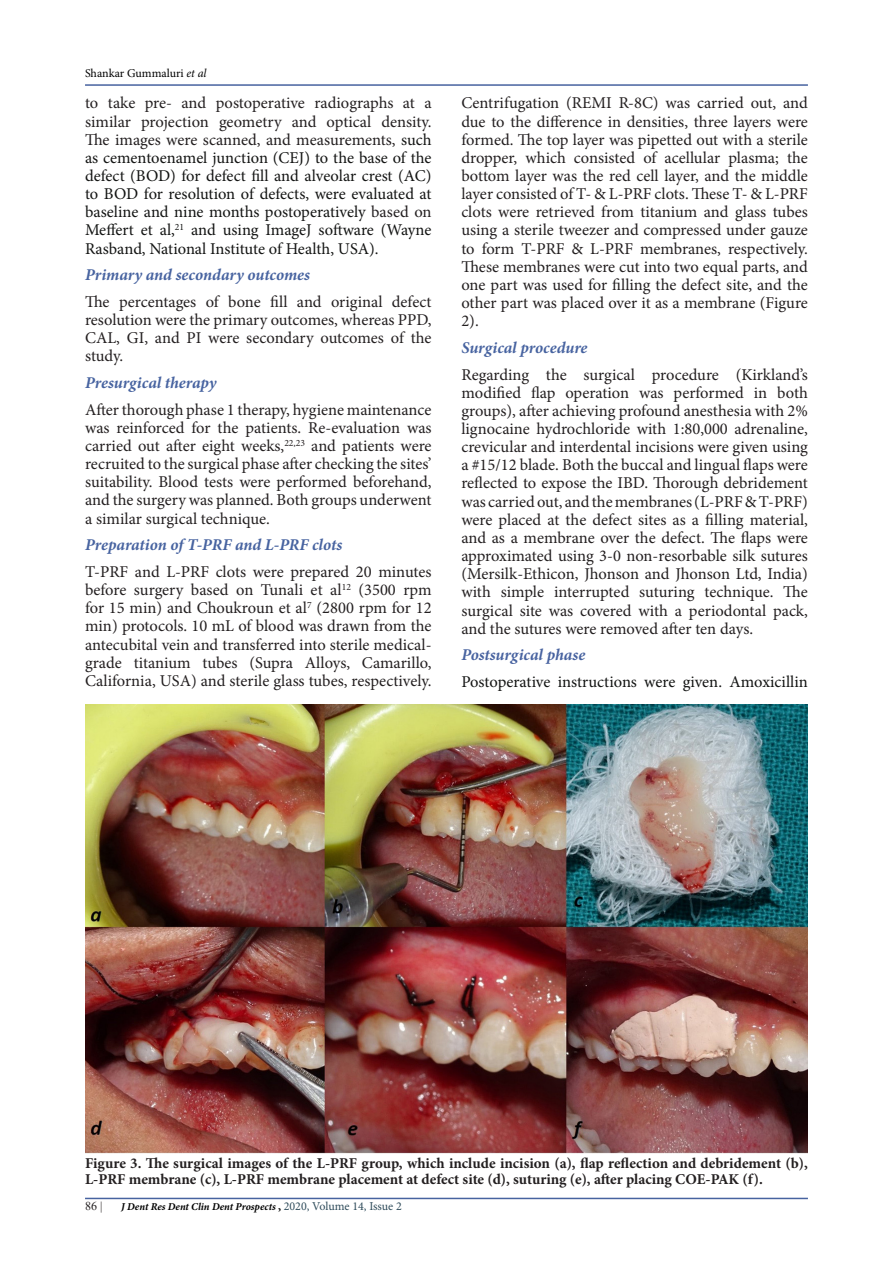
<style>
.page{position:relative;width:893px;height:1263px;background:#fff}
.page>*{position:absolute;margin:0;border:0;box-sizing:border-box;transform-origin:0 0}
.t1{font:16.5px/18.1px "Minion Pro";color:#231f20}
.t2{font:16.5px/18.1px "Minion Pro";letter-spacing:-.005em;color:#131413}
.t3{font:italic 700 16.5px "Minion Pro";letter-spacing:-.005em;color:#4763a0}
.t4{font:italic 700 16.5px "Minion Pro";letter-spacing:-.005em;color:#4863a0}
.t5{font:700 15px/16.5px "Minion Pro";color:#231f20}
.t6{font:12px "Minion Pro";letter-spacing:-.005em;color:#2e4b5a}
.t7{font:12px "Minion Pro";color:#000}
.t8{font:12px "Times New Roman";color:#231f20}
.t9{font:italic 700 10.5px "Minion Pro";color:#000}
.t10{font:9.6px "Minion Pro";color:#231f20}
.t11{font:9.6px "Minion Pro";color:#131413}
.s1{font-style:italic}
.s2{color:#131413}
.s3{color:#231f20}
.s4{font-size:16.5px}
.s5{font-weight:700;color:#000}
</style>
<div class="page">
<hr style="left:85px;top:84px;width:723px;height:2px;background:#4763a0">
<hr style="left:85px;top:1198px;width:723px;height:1px;background:#4763a0">
<img style="left:85px;top:705px;width:723px;height:448px">
<p class="t7" style="left:85px;top:65px;width:123px">Shankar Gummaluri <span class="s1">et al</span></p>
<p class="t1" style="left:85px;top:94px;width:15px">to</p>
<p class="t1" style="left:108px;top:94px;width:29px">take</p>
<p class="t1" style="left:145px;top:94px;width:29px">pre-</p>
<p class="t1" style="left:182px;top:94px;width:26px">and</p>
<p class="t1" style="left:216px;top:94px;width:91px">postoperative</p>
<p class="t1" style="left:314px;top:94px;width:81px">radiographs</p>
<p class="t1" style="left:403px;top:94px;width:13px">at</p>
<p class="t1" style="left:424px;top:94px;width:9px">a</p>
<p class="t1" style="left:85px;top:112px;width:47px">similar</p>
<p class="t1" style="left:85px;top:130px;width:348px">The images were scanned, and measurements, <span class="s2">such</span></p>
<p class="t2" style="left:85px;top:149px;width:348px">as cementoenamel junction (CEJ) to the base of the</p>
<p class="t2" style="left:85px;top:167px;width:348px">defect (BOD) for defect fill and alveolar crest (AC(</p>
<p class="t2" style="left:85px;top:185px;width:348px">to BOD for resolution of defects, were evaluated at</p>
<p class="t2" style="left:85px;top:203px;width:348px">baseline and nine months postoperatively <span class="s3">based on</span></p>
<p class="t2" style="left:191px;top:221px;width:242px">and using ImageJ software (Wayne</p>
<p class="t1" style="left:292px;top:112px;width:26px">and</p>
<p class="t1" style="left:327px;top:112px;width:46px">optical</p>
<p class="t1" style="left:381px;top:112px;width:52px">density.</p>
<p class="t1" style="left:141px;top:112px;width:69px">projection</p>
<p class="t1" style="left:219px;top:112px;width:64px">geometry</p>
<p class="t2" style="left:85px;top:221px;width:295px">Meffert et al<br>Rasband, National Institute of Health, USA .(</p>
<p class="t3" style="left:85px;top:263px;width:227px">Primary and secondary outcomes</p>
<p class="t11" style="left:171px;top:220px;width:15px"><span class="s4">,</span>21</p>
<p class="t1" style="left:85px;top:293px;width:348px">The<br>resolution were the primary outcomes, whereas PPD,<br>CAL, GI, and PI were secondary outcomes of the study.</p>
<p class="t3" style="left:85px;top:371px;width:133px">Presurgical therapy</p>
<p class="t1" style="left:85px;top:400px;width:348px;text-align:right">After thorough phase 1 therapy, hygiene maintenance was reinforced for the patients. Re-evaluation was and patients were</p>
<p class="t1" style="left:206px;top:293px;width:15px">of</p>
<p class="t1" style="left:228px;top:293px;width:34px">bone</p>
<p class="t1" style="left:270px;top:293px;width:19px">fill</p>
<p class="t1" style="left:297px;top:293px;width:26px">and</p>
<p class="t1" style="left:331px;top:293px;width:53px">original</p>
<p class="t1" style="left:392px;top:293px;width:41px">defect</p>
<p class="t1" style="left:119px;top:293px;width:79px">percentages</p>
<p class="t1" style="left:85px;top:437px;width:348px">carried out after eight weeks<br>recruited to the surgical phase after checking the sites‘ suitability. Blood tests were performed beforehand, and the surgery was planned. Both groups underwent a similar surgical technique.</p>
<p class="t3" style="left:85px;top:533px;width:259px">Preparation of -T PRF and -L PRF clots</p>
<p class="t1" style="left:85px;top:563px;width:348px;text-align:right">-T PRF and -L PRF clots were prepared 20 minutes rpm</p>
<p class="t10" style="left:281px;top:436px;width:26px"><span class="s4">,</span>22,23</p>
<p class="t1" style="left:85px;top:581px;width:43px">before</p>
<p class="t1" style="left:191px;top:581px;width:39px">based</p>
<p class="t1" style="left:261px;top:581px;width:44px">Tunali</p>
<p class="t1" style="left:330px;top:581px;width:13px">al</p>
<p class="t1" style="left:358px;top:581px;width:39px">(3500</p>
<p class="t10" style="left:342px;top:580px;width:11px">12</p>
<p class="t1" style="left:311px;top:581px;width:14px">et</p>
<p class="t1" style="left:134px;top:581px;width:51px">surgery</p>
<p class="t1" style="left:236px;top:581px;width:19px">on</p>
<p class="t1" style="left:85px;top:599px;width:224px">for 15 min) and Choukroun et al</p>
<p class="t1" style="left:85px;top:599px;width:348px;text-align:right">(2800 rpm for 12<br>min) protocols. 10 mL of blood was drawn from the</p>
<p class="t1" style="left:362px;top:653px;width:71px">Camarillo,</p>
<p class="t10" style="left:307px;top:598px;width:6px">7</p>
<p class="t1" style="left:85px;top:635px;width:348px">antecubital vein and transferred into sterile medical-</p>
<p class="t1" style="left:85px;top:671px;width:348px">California, USA) and sterile glass tubes, respectively.</p>
<p class="t1" style="left:85px;top:653px;width:38px">grade</p>
<p class="t1" style="left:202px;top:653px;width:37px">tubes</p>
<p class="t1" style="left:305px;top:653px;width:47px">Alloys,</p>
<p class="t1" style="left:249px;top:653px;width:45px">(Supra</p>
<p class="t1" style="left:134px;top:653px;width:59px">titanium</p>
<p class="t1" style="left:461px;top:94px;width:348px;text-align:right">Centrifugation (REMI R-8C) was carried out, and due to the difference in densities, three layers were formed. The top layer was pipetted out with a sterile the</p>
<p class="t1" style="left:461px;top:149px;width:348px">dropper,<br>bottom layer was the red cell layer, and the middle layer consisted of -T &amp; -L PRF clots. These -T &amp; -L PRF clots were retrieved from titanium and glass tubes using a sterile tweezer and compressed under gauze to form -T PRF &amp; -L PRF membranes, respectively.<br>These membranes were cut into two equal parts, and one part was used for filling the defect site, and the other part was placed over it as a membrane (Figure<br>.(2</p>
<p class="t3" style="left:461px;top:336px;width:128px">Surgical procedure</p>
<p class="t1" style="left:736px;top:365px;width:74px">(Kirklands’</p>
<p class="t1" style="left:525px;top:149px;width:42px">which</p>
<p class="t1" style="left:574px;top:149px;width:63px">consisted</p>
<p class="t1" style="left:643px;top:149px;width:15px">of</p>
<p class="t1" style="left:665px;top:149px;width:57px">acellular</p>
<p class="t1" style="left:728px;top:149px;width:52px">plasma;</p>
<p class="t1" style="left:461px;top:365px;width:69px">Regarding</p>
<p class="t1" style="left:546px;top:365px;width:22px">the</p>
<p class="t1" style="left:583px;top:365px;width:53px">surgical</p>
<p class="t1" style="left:652px;top:365px;width:69px">procedure</p>
<p class="t1" style="left:461px;top:383px;width:61px">modified</p>
<p class="t1" style="left:461px;top:402px;width:348px">groups ,) after achieving profound anesthesia with 2%</p>
<p class="t1" style="left:461px;top:420px;width:348px">lignocaine hydrochloride with 1:80,000 adrenaline,</p>
<p class="t1" style="left:461px;top:438px;width:348px">crevicular and interdental incisions were given using</p>
<p class="t1" style="left:461px;top:456px;width:348px">a #15/12 blade. Both the buccal and lingual flaps were</p>
<p class="t1" style="left:461px;top:474px;width:348px">reflected to expose the IBD. Thorough debridement</p>
<p class="t1" style="left:461px;top:492px;width:348px">wascarriedout,andthemembranes -L( PRF&amp; -T PRF(</p>
<p class="t1" style="left:461px;top:510px;width:348px">were placed at the defect sites as a filling material,</p>
<p class="t1" style="left:461px;top:529px;width:348px">and as a membrane over the defect. The flaps were</p>
<p class="t1" style="left:461px;top:547px;width:348px">approximated using 3-0 non-resorbable silk sutures</p>
<p class="t1" style="left:461px;top:565px;width:348px">(Mersilk-Ethicon, Jhonson and Jhonson Ltd, India(</p>
<p class="t1" style="left:783px;top:583px;width:26px">The</p>
<p class="t1" style="left:531px;top:383px;width:26px">flap</p>
<p class="t1" style="left:673px;top:383px;width:72px">performed</p>
<p class="t1" style="left:777px;top:383px;width:32px">both</p>
<p class="t1" style="left:565px;top:383px;width:65px">operation</p>
<p class="t1" style="left:754px;top:383px;width:15px">in</p>
<p class="t1" style="left:639px;top:383px;width:26px">was</p>
<p class="t1" style="left:461px;top:583px;width:348px">with<br>surgical site was covered with a periodontal pack, and the sutures were removed after ten days.</p>
<p class="t4" style="left:461px;top:643px;width:126px">Postsurgical phase</p>
<p class="t2" style="left:461px;top:673px;width:348px">Postoperative instructions were given. Amoxicillin</p>
<p class="t1" style="left:501px;top:583px;width:45px">simple</p>
<p class="t1" style="left:554px;top:583px;width:77px">interrupted</p>
<p class="t1" style="left:704px;top:583px;width:70px">technique.</p>
<p class="t1" style="left:639px;top:583px;width:57px">suturing</p>
<p class="t5" style="left:85px;top:1154px;width:724px">Figure 3. The surgical images of the -L PRF group, which include incision ( ,)a flap reflection and debridement ( ,(b -L PRF membrane -L, )c( PRF membrane placement at defect site ,)d( suturing ,)e( after placing C O E - P A K .(f(</p>
<p class="t8" style="left:85px;top:1197px;width:19px">86|</p>
<p class="t6" style="left:278px;top:1198px;width:125px"><span class="s5">,</span> 2020, Volume 14, Issue 2</p>
<p class="t9" style="left:121px;top:1199px;width:156px">J Dent Res Dent Clin Dent Prospects</p>
</div>
